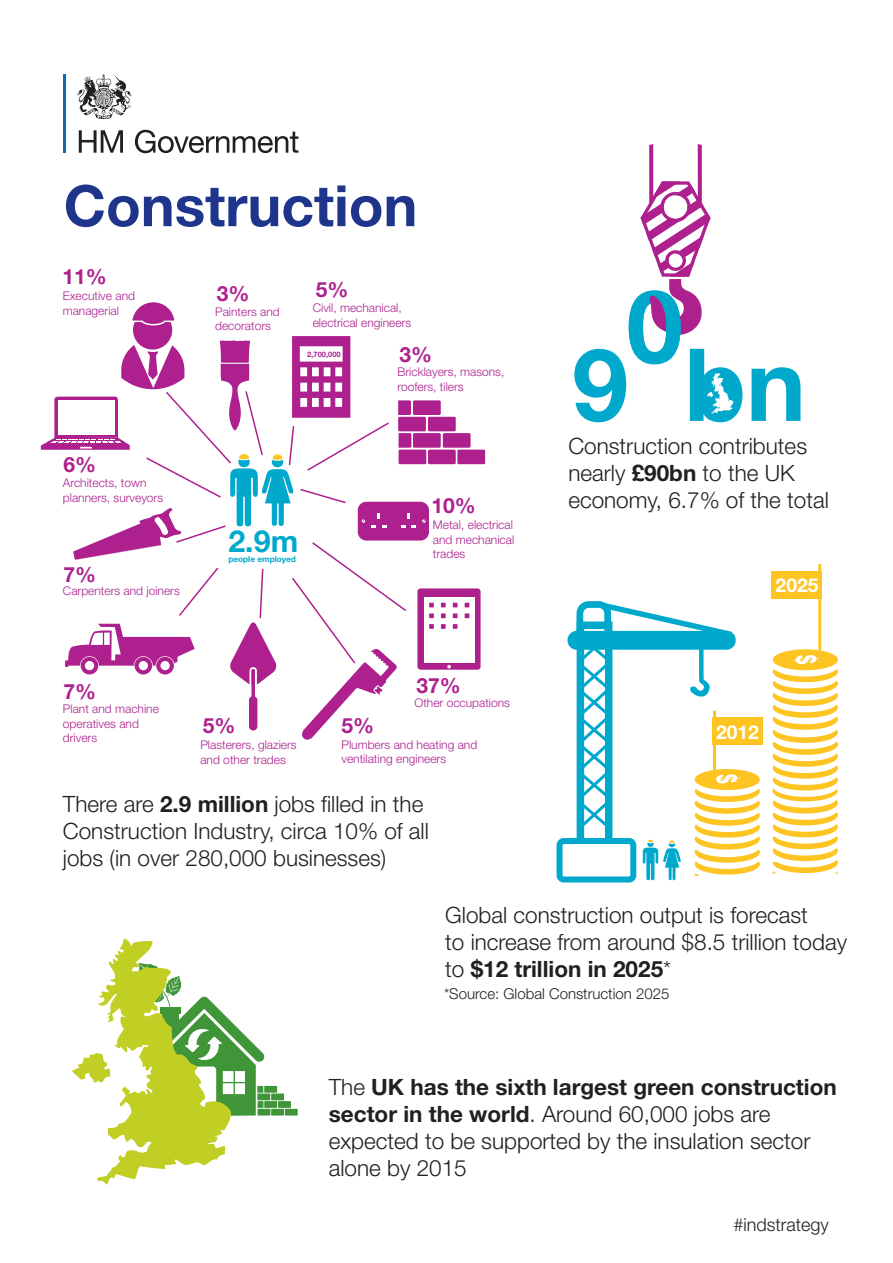
<style>
.page{position:relative;width:893px;height:1263px;background:#fff}
.page>*{position:absolute;margin:0;border:0;box-sizing:border-box;transform-origin:0 0}
.t1{font:700 57px "Helvetica Neue";color:#1e358b}
.t2{font:700 30.45px "Helvetica Neue";color:#00a9cc}
.t3{font:300 22.5px/27px "Helvetica Neue";color:#231f20}
.t4{font:700 21px "Helvetica Neue";color:#ad208e}
.t5{font:700 19.2px "Helvetica Neue";color:#fff}
.t6{font:300 18px "Helvetica Neue";color:#231f20}
.t7{font:300 15px "Helvetica Neue";color:#231f20}
.t8{font:300 12px/14.4px "Helvetica Neue";color:#ad208e}
.t9{font:700 8.25px "Helvetica Neue";color:#00a9cc}
.t10{font:700 7.5px "Helvetica Neue";color:#ad208e}
.s1{font-weight:700}
</style>
<div class="page">
<hr style="left:64px;top:74px;width:2px;height:79px;background:#0d6cb6">
<svg style="left:79px;top:130px;width:44px;height:23px"></svg>
<svg style="left:135px;top:130px;width:163px;height:23px"></svg>
<svg style="left:77px;top:74px;width:55px;height:45px"></svg>
<div style="left:399px;top:450px;width:27px;height:14px;background:#ad208e"></div>
<div style="left:428px;top:450px;width:28px;height:14px;background:#ad208e"></div>
<div style="left:457px;top:450px;width:28px;height:14px;background:#ad208e"></div>
<div style="left:443px;top:433px;width:28px;height:15px;background:#ad208e"></div>
<div style="left:428px;top:417px;width:28px;height:14px;background:#ad208e"></div>
<div style="left:413px;top:400px;width:28px;height:15px;background:#ad208e"></div>
<div style="left:398px;top:417px;width:28px;height:14px;background:#ad208e"></div>
<div style="left:413px;top:433px;width:28px;height:15px;background:#ad208e"></div>
<div style="left:133px;top:310px;width:39px;height:40px;background:#ad208e;border-radius:50%"></div>
<svg style="left:132px;top:302px;width:43px;height:24px"></svg>
<div style="left:417px;top:588px;width:64px;height:82px;background:#ad208e;border-radius:3px"></div>
<div style="left:424px;top:597px;width:50px;height:66px;background:#fff"></div>
<svg style="left:447px;top:665px;width:4px;height:3px"></svg>
<svg style="left:429px;top:603px;width:5px;height:4px"></svg>
<svg style="left:441px;top:603px;width:5px;height:4px"></svg>
<svg style="left:453px;top:603px;width:5px;height:4px"></svg>
<svg style="left:465px;top:603px;width:4px;height:4px"></svg>
<svg style="left:429px;top:613px;width:5px;height:5px"></svg>
<svg style="left:441px;top:613px;width:5px;height:5px"></svg>
<svg style="left:453px;top:613px;width:5px;height:5px"></svg>
<svg style="left:429px;top:624px;width:5px;height:5px"></svg>
<svg style="left:441px;top:624px;width:5px;height:5px"></svg>
<svg style="left:453px;top:624px;width:5px;height:5px"></svg>
<svg style="left:465px;top:613px;width:4px;height:5px"></svg>
<div style="left:358px;top:502px;width:71px;height:38px;background:#ad208e;border-radius:9px"></div>
<svg style="left:41px;top:336px;width:375px;height:404px"></svg>
<svg style="left:422px;top:519px;width:4px;height:4px"></svg>
<svg style="left:752px;top:367px;width:48px;height:54px"></svg>
<svg style="left:574px;top:144px;width:168px;height:278px"></svg>
<div style="left:773px;top:649px;width:65px;height:21px;background:#fec422;border-radius:50%"></div>
<div style="left:772px;top:571px;width:50px;height:27px;background:#fec422"></div>
<div style="left:712px;top:717px;width:51px;height:28px;background:#fec422"></div>
<hr style="left:818px;top:564px;width:3px;height:86px;background:#fec422">
<svg style="left:772px;top:655px;width:66px;height:220px"></svg>
<svg style="left:567px;top:601px;width:193px;height:282px"></svg>
<div style="left:556px;top:838px;width:80px;height:44px;border:6px solid #00a9cc;border-radius:4px"></div>
<div style="left:258px;top:1109px;width:12px;height:6px;background:#3f9537"></div>
<div style="left:271px;top:1109px;width:13px;height:6px;background:#3f9537"></div>
<div style="left:285px;top:1109px;width:13px;height:6px;background:#3f9537"></div>
<div style="left:278px;top:1101px;width:13px;height:7px;background:#3f9537"></div>
<div style="left:271px;top:1093px;width:13px;height:7px;background:#3f9537"></div>
<div style="left:264px;top:1086px;width:13px;height:7px;background:#3f9537"></div>
<div style="left:257px;top:1093px;width:13px;height:7px;background:#3f9537"></div>
<div style="left:264px;top:1101px;width:13px;height:7px;background:#3f9537"></div>
<svg style="left:72px;top:939px;width:193px;height:246px"></svg>
<p class="t1" style="left:64px;top:171px;width:355px">Construction</p>
<p class="t4" style="left:62px;top:264px;width:46px">11%</p>
<p class="t8" style="left:63px;top:288px;width:74px">Executive and managerial</p>
<p class="t4" style="left:63px;top:452px;width:34px">6%</p>
<p class="t8" style="left:63px;top:475px;width:102px">Architects, town planners, surveyors</p>
<p class="t4" style="left:63px;top:561px;width:34px">7%</p>
<p class="t8" style="left:63px;top:583px;width:118px">Carpenters and joiners</p>
<p class="t4" style="left:217px;top:281px;width:34px">3%</p>
<p class="t4" style="left:316px;top:276px;width:34px">5%</p>
<p class="t8" style="left:215px;top:304px;width:66px">Painters and decorators</p>
<p class="t8" style="left:313px;top:301px;width:100px">Civil, mechanical, electrical engineers</p>
<p class="t8" style="left:397px;top:364px;width:108px">Bricklayers, masons, roofers, tilers</p>
<p class="t4" style="left:399px;top:341px;width:34px">3%</p>
<p class="t10" style="left:307px;top:349px;width:35px">2,700,000</p>
<p class="t2" style="left:228px;top:523px;width:71px">2.9m</p>
<p class="t9" style="left:228px;top:554px;width:69px">people employed</p>
<p class="t4" style="left:432px;top:493px;width:46px">10%</p>
<p class="t8" style="left:433px;top:517px;width:83px;text-align:justify">Metal, electrical and mechanical trades</p>
<p class="t4" style="left:63px;top:678px;width:34px">7%</p>
<p class="t8" style="left:63px;top:701px;width:98px">Plant and machine operatives and drivers</p>
<p class="t4" style="left:416px;top:672px;width:46px">37%</p>
<p class="t8" style="left:414px;top:695px;width:97px">Other occupations</p>
<p class="t8" style="left:341px;top:737px;width:137px">Plumbers and heating and ventilating engineers</p>
<p class="t4" style="left:203px;top:712px;width:34px">5%</p>
<p class="t4" style="left:341px;top:712px;width:34px">5%</p>
<p class="t8" style="left:200px;top:737px;width:98px">Plasterers, glaziers and other trades</p>
<p class="t3" style="left:63px;top:790px;width:367px">There are <span class="s1">2.9 million</span> jobs filled in the<br>Construction Industry, circa 10% of all jobs (in over 280,000 businesses)</p>
<p class="t3" style="left:568px;top:432px;width:262px">Construction contributes nearly <span class="s1">£90bn</span> to the UK economy, 6.7% of the total</p>
<p class="t5" style="left:776px;top:573px;width:44px">2025</p>
<p class="t5" style="left:716px;top:720px;width:44px">2012</p>
<p class="t3" style="left:445px;top:900px;width:403px">Global construction output is forecast<br>to increase from around $8.5 trillion today to <span class="s1">$12 trillion in 2025</span>*</p>
<p class="t7" style="left:444px;top:985px;width:227px">*Source: Global Construction 2025</p>
<p class="t3" style="left:329px;top:1073px;width:509px">The <span class="s1">UK has the sixth largest green construction sector in the world</span>. Around 60,000 jobs are expected to be supported by the insulation sector alone by 2015</p>
<p class="t6" style="left:734px;top:1214px;width:97px">#indstrategy</p>
</div>
